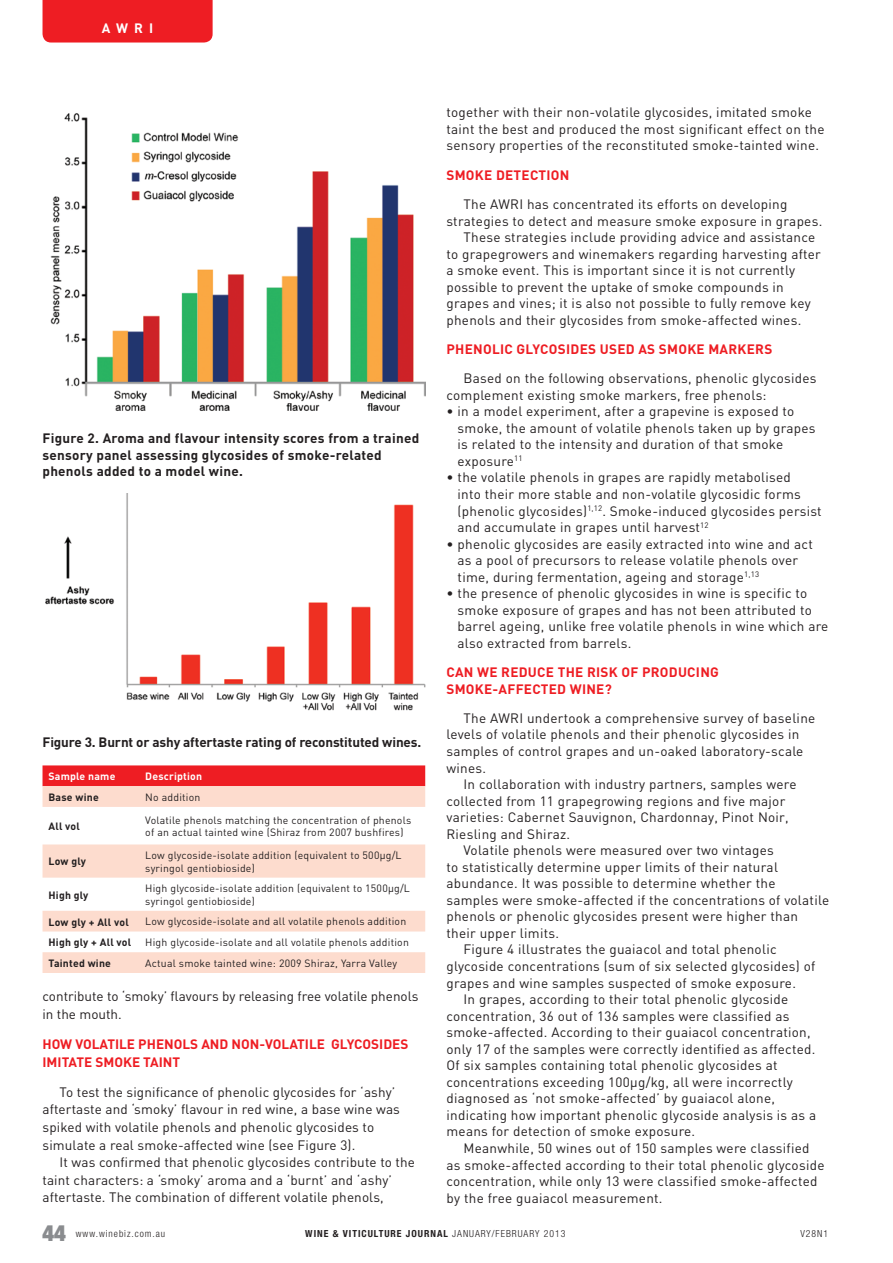
<style>
.page{position:relative;width:893px;height:1263px;background:#fff}
.page>*{position:absolute;margin:0;border:0;box-sizing:border-box;transform-origin:0 0}
.t1{font:900 condensed 22.5px "Helvetica Neue LT Std";color:#8a8c8f}
.t2{font:13.5px/16.5px "DIN";letter-spacing:.02em;color:#231f20}
.t3{font:700 13.5px/16.2px "DIN";letter-spacing:.02em;color:#231f20}
.t4{font:700 13.5px "DIN";letter-spacing:.02em;color:#ee1d23}
.t5{font:13.5px/17.5px "DIN";color:#231f20}
.t6{font:700 13.5px/17.5px "DIN";color:#ee1d23}
.t7{font:700 13.5px "DIN";letter-spacing:-.01em;color:#231f20}
.t8{font:700 13.5px "DIN";color:#fff}
.t9{font:10.5px/12.6px "DIN";letter-spacing:.02em;color:#231f20}
.t10{font:700 10.5px "DIN";letter-spacing:.02em;color:#231f20}
.t11{font:700 10.5px "DIN";letter-spacing:.02em;color:#fff}
.t12{font:700 condensed 9.75px "Helvetica Neue LT Std";letter-spacing:.1em;color:#231f20}
.t13{font:300 condensed 9.75px "Helvetica Neue LT Std";letter-spacing:.1em;color:#231f20}
.s1{font-weight:300}
</style>
<div class="page">
<div style="left:43px;top:0;width:170px;height:43px;background:#ee1d23"></div>
<img style="left:50px;top:113px;width:375px;height:298px">
<img style="left:45px;top:493px;width:380px;height:218px">
<div style="left:43px;top:765px;width:382px;height:21px;background:#ee1d23"></div>
<svg style="left:43px;top:786px;width:382px;height:187px"></svg>
<p class="t8" style="left:102px;top:20px;width:53px">AWRI</p>
<p class="t3" style="left:43px;top:430px;width:378px">Figure 2. Aroma and flavour intensity scores from a trained sensory panel assessing glycosides of smoke-related phenols added to a model wine.</p>
<p class="t7" style="left:43px;top:733px;width:380px">Figure 3. Burnt or ashy aftertaste rating of reconstituted wines.</p>
<p class="t11" style="left:49px;top:769px;width:68px">Sample name</p>
<p class="t11" style="left:145px;top:769px;width:58px">Description</p>
<p class="t10" style="left:49px;top:790px;width:52px">Base wine</p>
<p class="t9" style="left:145px;top:790px;width:57px">No addition</p>
<p class="t10" style="left:49px;top:819px;width:33px">All vol</p>
<p class="t9" style="left:145px;top:813px;width:267px">Volatile phenols matching the concentration of phenols of an actual tainted wine (Shiraz from 2007 bushfires)</p>
<p class="t10" style="left:49px;top:855px;width:39px">Low gly</p>
<p class="t9" style="left:145px;top:849px;width:258px">Low glycoside-isolate addition (equivalent to 500µg/L syringol gentiobioside)</p>
<p class="t10" style="left:49px;top:888px;width:41px">High gly</p>
<p class="t9" style="left:145px;top:882px;width:266px">High glycoside-isolate addition (equivalent to 1500µg/L syringol gentiobioside)</p>
<p class="t10" style="left:49px;top:915px;width:82px">Low gly + All vol</p>
<p class="t9" style="left:145px;top:915px;width:263px">Low glycoside-isolate and all volatile phenols addition</p>
<p class="t10" style="left:49px;top:935px;width:84px">H igh gly + All vol</p>
<p class="t9" style="left:145px;top:936px;width:265px">High glycoside-isolate and all volatile phenols addition</p>
<p class="t10" style="left:49px;top:956px;width:64px">Tainted wine</p>
<p class="t9" style="left:145px;top:956px;width:253px">Actual smoke tainted wine: 2009 Shiraz, Yarra Valley</p>
<p class="t5" style="left:43px;top:987px;width:377px">contribute to ‘smoky’ flavours by releasing free volatile phenols in the mouth.</p>
<p class="t6" style="left:43px;top:1035px;width:367px">How volati le phenols an d non-volati le glycosi des imitate smoke taint</p>
<p class="t2" style="left:43px;top:1083px;width:359px;line-height:17.5px;text-indent:17px">To test the significance of phenolic glycosides for ‘ashy’ aftertaste and ‘smoky’ flavour in red wine, a base wine was spiked with volatile phenols and phenolic glycosides to simulate a real smoke-affected wine (see Figure 3).</p>
<p class="t2" style="left:43px;top:1153px;width:374px;line-height:17.5px;text-indent:17px">It was confirmed that phenolic glycosides contribute to the taint characters: a ‘smoky’ aroma and a ‘burnt’ and ‘ashy’ aftertaste. The combination of different volatile phenols,</p>
<p class="t2" style="left:446px;top:104px;width:380px">together with their non-volatile glycosides, imitated smoke taint the best and produced the most significant effect on the sensory properties of the reconstituted smoke-tainted wine.</p>
<p class="t4" style="left:446px;top:166px;width:122px">Smoke detection</p>
<p class="t2" style="left:463px;top:196px;width:325px">The AWRI has concentrated its efforts on developing</p>
<p class="t2" style="left:446px;top:212px;width:377px">strategies to detect and measure smoke exposure in grapes.</p>
<p class="t2" style="left:463px;top:229px;width:353px">These strategies include providing advice and assistance</p>
<p class="t2" style="left:446px;top:245px;width:376px">to grapegrowers and winemakers regarding harvesting after</p>
<p class="t2" style="left:446px;top:262px;width:350px">a smoke event. This is important since it is not currently</p>
<p class="t2" style="left:446px;top:278px;width:339px">possible to prevent the uptake of smoke compounds in</p>
<p class="t2" style="left:446px;top:295px;width:366px">grapes and vines; it is also not possible to fully remove key</p>
<p class="t2" style="left:446px;top:311px;width:356px">phenols and their glycosides from smoke-affected wines.</p>
<p class="t4" style="left:446px;top:340px;width:272px">Phenolic glycosi des used as smoke marker</p>
<p class="t4" style="left:764px;top:340px;width:9px">s</p>
<p class="t2" style="left:446px;top:370px;width:372px;text-indent:17px">Based on the following observations, phenolic glycosides complement existing smoke markers, free phenols:</p>
<p class="t2" style="left:458px;top:403px;width:360px;text-indent:-11px">• in a model experiment, after a grapevine is exposed to smoke, the amount of volatile phenols taken up by grapes is related to the intensity and duration of that smoke exposure<sup>11</sup></p>
<p class="t2" style="left:458px;top:469px;width:366px;text-indent:-11px">• the volatile phenols in grapes are rapidly metabolised<br>into their more stable and non-volatile glycosidic forms (phenolic glycosides)<sup>1,12</sup>. Smoke-induced glycosides persist and accumulate in grapes until harvest<sup>12</sup></p>
<p class="t2" style="left:458px;top:535px;width:357px;text-indent:-11px">• phenolic glycosides are easily extracted into wine and act as a pool of precursors to release volatile phenols over time, during fermentation, ageing and storage<sup>1,13</sup></p>
<p class="t2" style="left:458px;top:585px;width:372px;text-indent:-11px">• the presence of phenolic glycosides in wine is specific to smoke exposure of grapes and has not been attributed to barrel ageing, unlike free volatile phenols in wine which are also extracted from barrels.</p>
<p class="t4" style="left:446px;top:663px;width:91px">Can we reduce</p>
<p class="t4" style="left:558px;top:663px;width:129px">the risk of producin</p>
<p class="t4" style="left:710px;top:663px;width:10px">g</p>
<p class="t4" style="left:446px;top:680px;width:62px">smoke-affec</p>
<p class="t4" style="left:541px;top:680px;width:39px">ted wine</p>
<p class="t4" style="left:605px;top:680px;width:9px">?</p>
<p class="t2" style="left:446px;top:709px;width:370px;text-indent:17px">The AWRI undertook a comprehensive survey of baseline levels of volatile phenols and their phenolic glycosides in samples of control grapes and un-oaked laboratory-scale wines.</p>
<p class="t2" style="left:463px;top:776px;width:335px">In collaboration with industry partners, samples were</p>
<p class="t2" style="left:446px;top:792px;width:340px">collected from 11 grapegrowing regions and five major</p>
<p class="t2" style="left:446px;top:809px;width:344px">varieties: Cabernet Sauvignon, Chardonnay, Pinot Noir,</p>
<p class="t2" style="left:446px;top:825px;width:125px">Riesling and Shiraz.</p>
<p class="t2" style="left:463px;top:842px;width:312px">Volatile phenols were measured over two vintages</p>
<p class="t2" style="left:446px;top:858px;width:333px">to statistically determine upper limits of their natural</p>
<p class="t2" style="left:446px;top:875px;width:330px">abundance. It was possible to determine whether the</p>
<p class="t2" style="left:446px;top:891px;width:384px">samples were smoke-affected if the concentrations of volatile</p>
<p class="t2" style="left:446px;top:908px;width:353px">phenols or phenolic glycosides present were higher than</p>
<p class="t2" style="left:446px;top:924px;width:114px">their upper limits.</p>
<p class="t2" style="left:463px;top:941px;width:315px">Figure 4 illustrates the guaiacol and total phenolic</p>
<p class="t2" style="left:446px;top:958px;width:370px">glycoside concentrations (sum of six selected glycosides) of</p>
<p class="t2" style="left:446px;top:974px;width:351px">grapes and wine samples suspected of smoke exposure.</p>
<p class="t2" style="left:463px;top:991px;width:326px">In grapes, according to their total phenolic glycoside</p>
<p class="t2" style="left:446px;top:1007px;width:345px">concentration, 36 out of 136 samples were classified as</p>
<p class="t2" style="left:446px;top:1024px;width:366px">smoke-affected. According to their guaiacol concentration,</p>
<p class="t2" style="left:446px;top:1040px;width:370px">only 17 of the samples were correctly identified as affected.</p>
<p class="t2" style="left:446px;top:1057px;width:333px">Of six samples containing total phenolic glycosides at</p>
<p class="t2" style="left:446px;top:1073px;width:348px">concentrations exceeding 100µg/kg, all were incorrectly</p>
<p class="t2" style="left:446px;top:1090px;width:330px">diagnosed as ‘not smoke-affected’ by guaiacol alone,</p>
<p class="t2" style="left:446px;top:1106px;width:371px">indicating how important phenolic glycoside analysis is as a</p>
<p class="t2" style="left:446px;top:1123px;width:250px">means for detection of smoke exposure.</p>
<p class="t2" style="left:463px;top:1139px;width:347px">Meanwhile, 50 wines out of 150 samples were classified</p>
<p class="t2" style="left:446px;top:1156px;width:379px">as smoke-affected according to their total phenolic glycoside</p>
<p class="t2" style="left:446px;top:1173px;width:372px">concentration, while only 13 were classified smoke-affected</p>
<p class="t2" style="left:446px;top:1189px;width:218px">by the free guaiacol measurement.</p>
<h1 class="t1" style="left:43px;top:1219px;width:25px">44</h1>
<p class="t13" style="left:76px;top:1228px;width:91px">www.winebiz.com.au</p>
<p class="t12" style="left:305px;top:1227px;width:262px">WINE &amp; VITICULTURE JOURNAL <span class="s1">JANUARY/FEBRuARY 2013</span></p>
<p class="t13" style="left:800px;top:1228px;width:29px">V28N1</p>
</div>
